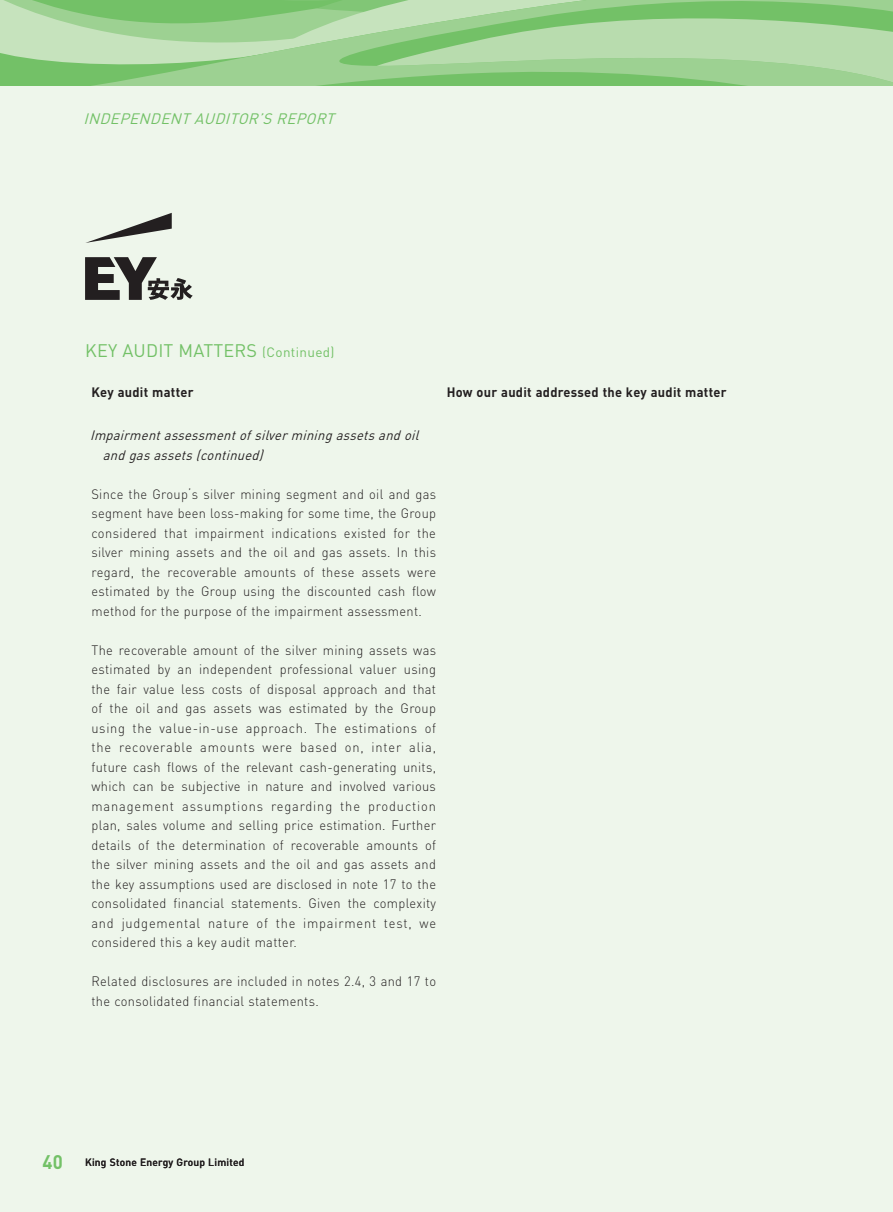
<style>
.page{position:relative;width:893px;height:1212px;background:#fff}
.page>*{position:absolute;margin:0;border:0;box-sizing:border-box;transform-origin:0 0}
.t1{font:18px "DIN Pro";letter-spacing:.01em;color:#73c167}
.t2{font:italic 15px "DIN Pro";color:#73c167}
.t3{font:300 13.5px/19.5px "DIN Pro";letter-spacing:.025em;color:#231f20;text-align:justify;scale:.95 1}
.t4{font:italic 13.5px/19.5px "DIN Pro";color:#231f20;scale:.95 1}
.t5{font:700 13.5px "DIN Pro";letter-spacing:.025em;color:#231f20;scale:.95 1}
.t6{font:500 10.5px "DIN Pro";letter-spacing:.025em;color:#231f20}
.s1{font-size:13.5px}
.s2{font-weight:700;font-size:19.5px;color:#73c167}
</style>
<div class="page">
<div style="left:0;top:0;width:892px;height:1212px;background:#eef6eb"></div>
<svg style="left:0;top:0;width:295px;height:85px"></svg>
<svg style="left:295px;top:0;width:597px;height:85px;fill:#9dd192"></svg>
<svg style="left:376px;top:1px;width:516px;height:84px"></svg>
<svg style="left:85px;top:257px;width:108px;height:43px"></svg>
<svg style="left:86px;top:213px;width:86px;height:30px"></svg>
<p class="t2" style="left:83px;top:114px;width:256px">INDEPENDENT AUDITOR’S REPORT</p>
<h1 class="t1" style="left:85px;top:345px;width:251px">KEY AUDIT MATTERS <span class="s1">(Continued)</span></h1>
<p class="t5" style="left:91px;top:387px;width:109px">Key audit matter</p>
<p class="t5" style="left:446px;top:387px;width:296px">How our audit addressed the key audit matter</p>
<p class="t4" style="left:103px;top:427px;width:337px;text-indent:-13px">Impairmentassessmentofsilvermining assets and oil and gas assets (continued)</p>
<p class="t3" style="left:91px;top:486px;width:364px">Since the Group’s silver mining segment and oil and gas segment have been loss-making for some time, the Group considered that impairment indications existed for the silver mining assets and the oil and gas assets. In this regard, the recoverable amounts of these assets were estimated by the Group using the discounted cash flow method for the purpose of the impairment assessment.</p>
<p class="t3" style="left:91px;top:642px;width:364px">The recoverable amount of the silver mining assets was estimated by an independent professional valuer using the fair value less costs of disposal approach and that of the oil and gas assets was estimated by the Group using the value-in-use approach. The estimations of the recoverable amounts were based on, inter alia, future cash flows of the relevant cash-generating units, which can be subjective in nature and involved various management assumptions regarding the production plan, sales volume and selling price estimation. Further details of the determination of recoverable amounts of the silver mining assets and the oil and gas assets and the key assumptions used are disclosed in note 17 to the consolidated financial statements. Given the complexity and judgemental nature of the impairment test, we considered this a key audit matter.</p>
<p class="t3" style="left:91px;top:973px;width:364px">Related disclosures are included in notes 2.4, 3 and 17 to the consolidated financial statements.</p>
<p class="t6" style="left:42px;top:1159px;width:203px"><span class="s2">40</span> King Stone Energy Group Limited</p>
</div>
